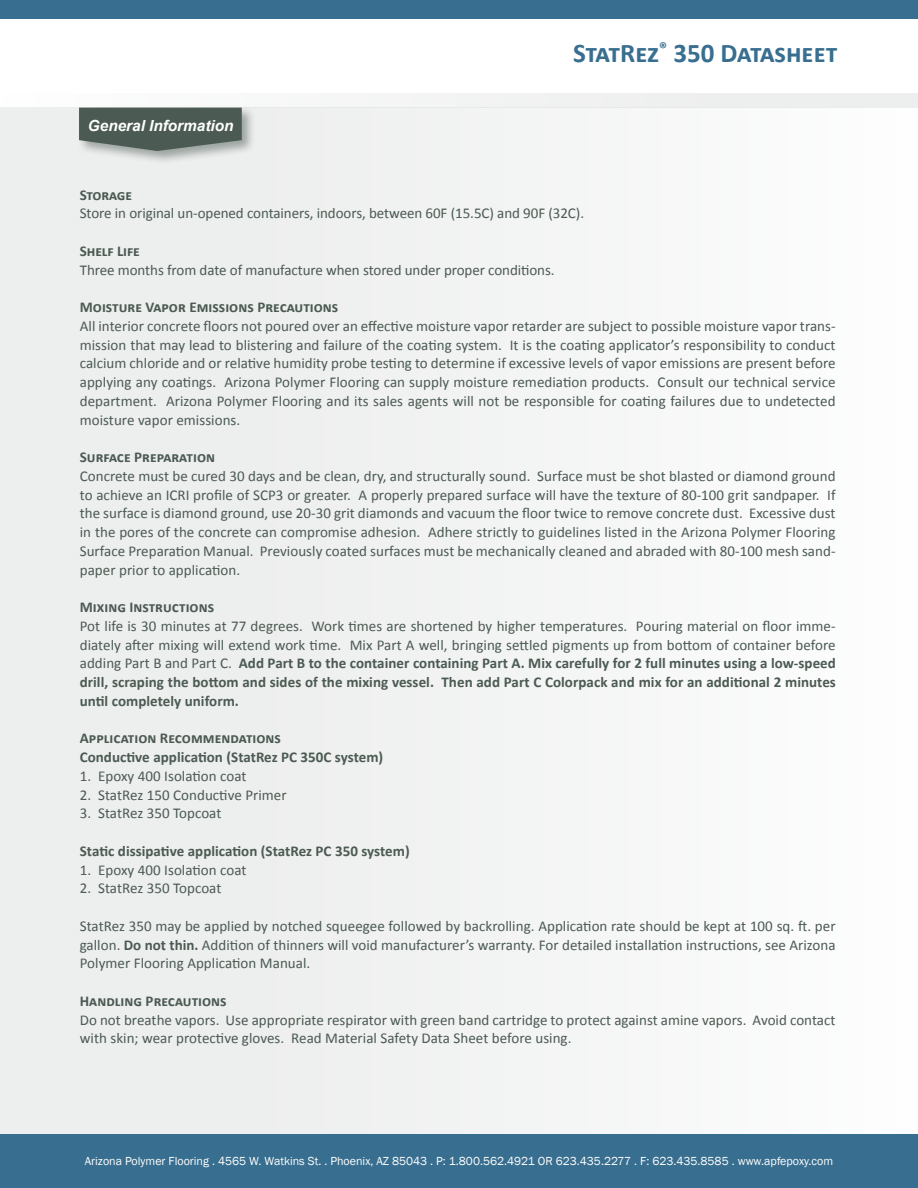
<style>
.page{position:relative;width:918px;height:1188px;background:#fff}
.page>*{position:absolute;margin:0;border:0;box-sizing:border-box;transform-origin:0 0}
.t1{font:700 27px "Calibri";color:#386e8f}
.t2{font:italic 700 15.3px "Arial";color:#fff}
.t3{font:15px/18.8px "Calibri";letter-spacing:.005em;color:#4b5a52;text-align:justify}
.t4{font:700 15px "Calibri";letter-spacing:.005em;color:#4b5a52}
.t5{font:700 15px "Calibri";letter-spacing:-.02em;color:#4b5a52}
.t6{font:12px "Franklin Gothic";color:#fff}
.s1{font-weight:700}
</style>
<div class="page">
<div style="left:0;top:108px;width:918px;height:1080px;background:#f2f3f2"></div>
<div style="left:0;top:94px;width:918px;height:13px;background:#f2f4f3"></div>
<div style="left:77px;top:105px;width:179px;height:60px;background:#4b5a52;opacity:.5"></div>
<svg style="left:79px;top:108px;width:163px;height:43px;background:#58665f"></svg>
<div style="left:0;top:0;width:918px;height:19px;background:#386e8f"></div>
<div style="left:0;top:1134px;width:918px;height:54px;background:#386e8f"></div>
<p class="t2" style="left:88px;top:115px;width:147px">General Information</p>
<p class="t1" style="left:573px;top:34px;width:266px">StatRez<sup>®</sup> 350 Datasheet</p>
<p class="t5" style="left:80px;top:184px;width:54px">Storage</p>
<p class="t3" style="left:80px;top:204px;width:506px">Store in original un-opened containers, indoors, between 60F (15.5C) and 90F (32C).</p>
<p class="t4" style="left:80px;top:240px;width:62px">Shelf Life</p>
<p class="t3" style="left:80px;top:260px;width:476px">Three months from date of manufacture when stored under proper conditions.</p>
<p class="t4" style="left:80px;top:297px;width:260px">Moisture Vapor Emissions Precautions</p>
<p class="t3" style="left:80px;top:316px;width:757px">All interior concrete floors not poured over an effective moisture vapor retarder are subject to possible moisture vapor trans&shy;mission that may lead to blistering and failure of the coating system. It is the coating applicator’s responsibility to conduct calcium chloride and or relative humidity probe testing to determine if excessive levels of vapor emissions are present before applying any coatings. Arizona Polymer Flooring can supply moisture remediation products. Consult our technical service department. Arizona Polymer Flooring and its sales agents will not be responsible for coating failures due to undetected moisture vapor emissions.</p>
<p class="t4" style="left:80px;top:447px;width:137px">Surface Preparation</p>
<p class="t3" style="left:80px;top:466px;width:757px">Concrete must be cured 30 days and be clean, dry, and structurally sound. Surface must be shot blasted or diamond ground to achieve an ICRI profile of SCP3 or greater. A properly prepared surface will have the texture of 80-100 grit sandpaper. If the surface is diamond ground, use 20-30 grit diamonds and vacuum the floor twice to remove concrete dust. Excessive dust in the pores of the concrete can compromise adhesion. Adhere strictly to guidelines listed in the Arizona Polymer Flooring Surface Preparation Manual. Previously coated surfaces must be mechanically cleaned and abraded with 80-100 mesh sand&shy;paper prior to application.</p>
<p class="t4" style="left:80px;top:597px;width:136px">Mixing Instructions</p>
<p class="t3" style="left:80px;top:616px;width:758px">Pot life is 30 minutes at 77 degrees. Work times are shortened by higher temperatures. Pouring material on floor imme&shy;diately after mixing will extend work time. Mix Part A well, bringing settled pigments up from bottom of container before adding Part B and Part C. <span class="s1">Add Part B to the container containing Part A. Mix carefully for 2 full minutes using a low-speed drill, scraping the bottom and sides of the mixing vessel. Then add Part C Colorpack and mix for an additional 2 minutes until completely uniform.</span></p>
<p class="t4" style="left:80px;top:728px;width:203px">Application Recommendations</p>
<p class="t4" style="left:80px;top:747px;width:305px">Conductive application (StatRez PC 350C system)</p>
<p class="t3" style="left:80px;top:766px;width:168px">1. Epoxy 400 Isolation coat</p>
<p class="t3" style="left:80px;top:785px;width:208px">2. StatRez 150 Conductive Primer</p>
<p class="t3" style="left:80px;top:804px;width:143px">3. StatRez 350 Topcoat</p>
<p class="t4" style="left:80px;top:840px;width:331px">Static dissipative application (StatRez PC 350 system)</p>
<p class="t3" style="left:80px;top:860px;width:168px">1. Epoxy 400 Isolation coat</p>
<p class="t3" style="left:80px;top:879px;width:143px">2. StatRez 350 Topcoat</p>
<p class="t3" style="left:80px;top:916px;width:757px">StatRez 350 may be applied by notched squeegee followed by backrolling. Application rate should be kept at 100 sq. ft. per gallon. <span class="s1">Do not thin.</span> Addition of thinners will void manufacturer’s warranty. For detailed installation instructions, see Arizona Polymer Flooring Application Manual.</p>
<p class="t4" style="left:80px;top:990px;width:148px">Handling Precautions</p>
<p class="t3" style="left:80px;top:1010px;width:757px">Do not breathe vapors. Use appropriate respirator with green band cartridge to protect against amine vapors. Avoid contact with skin; wear protective gloves. Read Material Safety Data Sheet before using.</p>
<p class="t6" style="left:85px;top:1154px;width:750px">Arizona Polymer Flooring . 4565 W. Watkins St. . Phoenix, AZ 85043 . P: 1.800.562.4921 OR 623.435.2277 . F: 623.435.8585 . www.apfepoxy.com</p>
</div>
